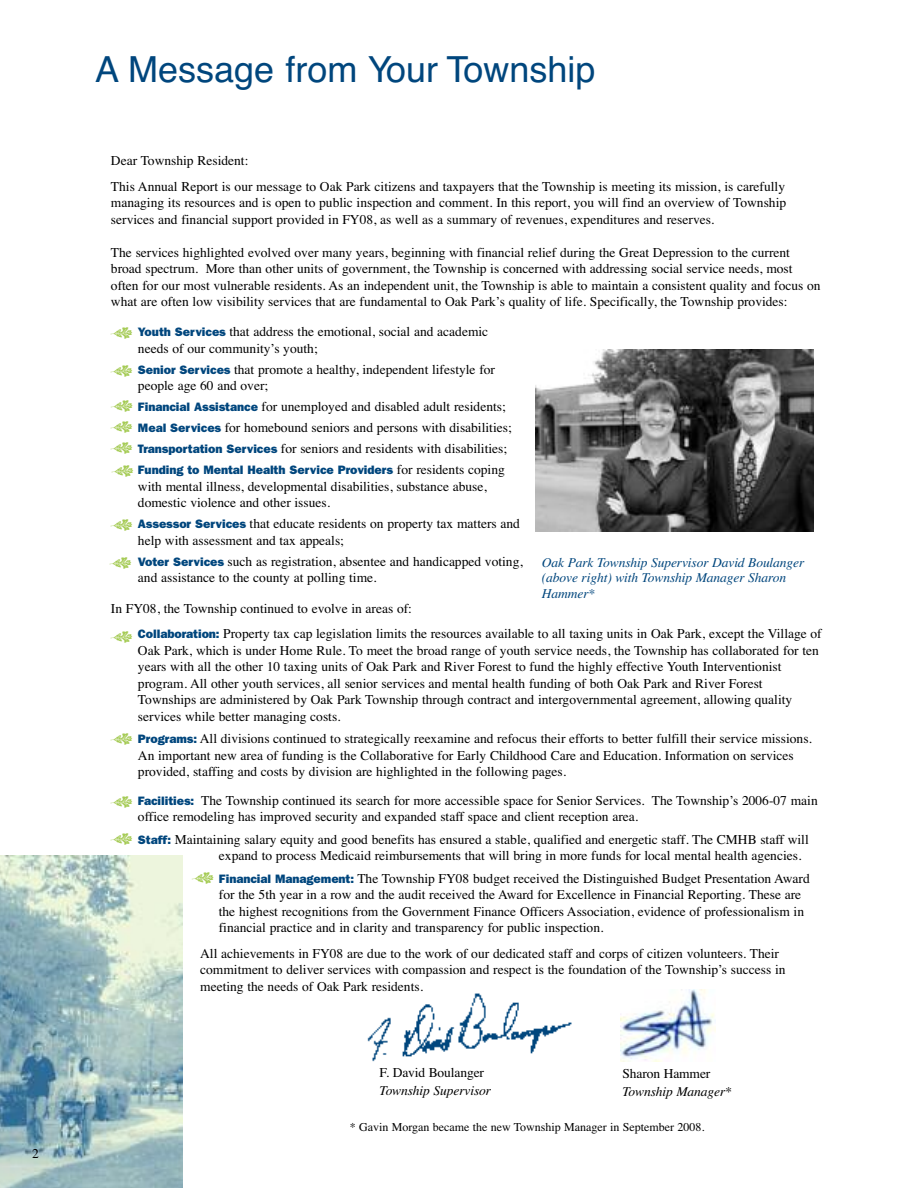
<style>
.page{position:relative;width:918px;height:1188px;background:#fff}
.page>*{position:absolute;margin:0;border:0;box-sizing:border-box;transform-origin:0 0}
.t1{font:36px "Helvetica";color:#00467d}
.t2{font:13.5px/16.5px "Times";color:#000}
.t3{font:italic 13.5px/15.8px "Times";letter-spacing:-.01em;color:#00467d}
.t4{font:italic 13.5px "Times";letter-spacing:-.01em;color:#000}
.t5{font:800 12.15px "Franklin Gothic";letter-spacing:-.005em;color:#00467d}
.t6{font:12px "Times";color:#000}
.s1{font-family:"Franklin Gothic";font-weight:800;font-size:12.15px;color:#00467d}
.s2{font-family:"Times";font-weight:400;font-size:13.5px;color:#000}
</style>
<div class="page">
<img style="left:536px;top:350px;width:278px;height:182px">
<img style="left:0;top:855px;width:182px;height:333px">
<hr style="left:917px;top:0;width:1px;height:1188px;background:#c9e099">
<img style="left:367px;top:993px;width:205px;height:69px">
<img style="left:620px;top:989px;width:95px;height:72px">
<p class="t2" style="left:32px;top:1145px;width:8px">2</p>
<h1 class="t1" style="left:95px;top:48px;width:502px">A Message from Your Township</h1>
<p class="t2" style="left:111px;top:148px;width:676px;line-height:25.5px">Dear Township Resident:<br>This Annual Report is our message to Oak Park citizens and taxpayers that the Township is meeting its mission, is carefully</p>
<p class="t2" style="left:111px;top:194px;width:677px">managing its resources and is open to public inspection and comment. In this report, you will find an overview of Township services and financial support provided in FY08, as well as a summary of revenues, expenditures and reserves.</p>
<p class="t2" style="left:111px;top:244px;width:711px">The services highlighted evolved over many years, beginning with financial relief during the Great Depression to the current broad spectrum. More than other units of government, the Township is concerned with addressing social service needs, most often for our most vulnerable residents. As an independent unit, the Township is able to maintain a consistent quality and focus on what are often low visibility services that are fundamental to Oak Park’s quality of life. Specifically, the Township provides:</p>
<p class="t2" style="left:138px;top:323px;width:352px"><span class="s1">Youth Services</span> that address the emotional, social and academic needs of our community’s youth;</p>
<p class="t2" style="left:138px;top:361px;width:359px"><span class="s1">Senior Services</span> that promote a healthy, independent lifestyle for people age 60 and over;</p>
<p class="t2" style="left:138px;top:396px;width:375px;line-height:21px"><span class="s1">Financial Assistance</span> for unemployed and disabled adult residents;<br><span class="s1">Meal Services</span> for homebound seniors and persons with disabilities;<br><span class="s1">Transportation Services</span> for seniors and residents with disabilities;</p>
<p class="t5" style="left:138px;top:466px;width:368px">Funding to Mental Health Service Providers <span class="s2">for residents coping</span></p>
<p class="t2" style="left:138px;top:478px;width:350px">with mental illness, developmental disabilities, substance abuse, domestic violence and other issues.</p>
<p class="t2" style="left:138px;top:515px;width:384px"><span class="s1">Assessor Services</span> that educate residents on property tax matters and help with assessment and tax appeals;</p>
<p class="t2" style="left:138px;top:553px;width:386px"><span class="s1">Voter Services</span> such as registration, absentee and handicapped voting, and assistance to the county at polling time.</p>
<p class="t2" style="left:138px;top:596px;width:685px;line-height:25.5px;text-indent:-27px">In FY08, the Township continued to evolve in areas of:<br><span class="s1">Collaboration:</span> Property tax cap legislation limits the resources available to all taxing units in Oak Park, except the Village of</p>
<p class="t2" style="left:138px;top:642px;width:682px">Oak Park, which is under Home Rule. To meet the broad range of youth service needs, the Township has collaborated for ten years with all the other 10 taxing units of Oak Park and River Forest to fund the highly effective Youth Interventionist program. All other youth services, all senior services and mental health funding of both Oak Park and River Forest Townships are administered by Oak Park Township through contract and intergovernmental agreement, allowing quality services while better managing costs.</p>
<p class="t2" style="left:138px;top:731px;width:676px"><span class="s1">Programs:</span> All divisions continued to strategically reexamine and refocus their efforts to better fulfill their service missions.<br>An important new area of funding is the Collaborative for Early Childhood Care and Education. Information on services provided, staffing and costs by division are highlighted in the following pages.</p>
<p class="t2" style="left:138px;top:792px;width:681px"><span class="s1">Facilities:</span> The Township continued its search for more accessible space for Senior Services. The Township’s 2006-07 main office remodeling has improved security and expanded staff space and client reception area.</p>
<p class="t2" style="left:219px;top:831px;width:591px;text-indent:-81px"><span class="s1">Staff:</span> Maintaining salary equity and good benefits has ensured a stable, qualified and energetic staff. The CMHB staff will expand to process Medicaid reimbursements that will bring in more funds for local mental health agencies.</p>
<p class="t2" style="left:219px;top:870px;width:592px"><span class="s1">Financial Management:</span> The Township FY08 budget received the Distinguished Budget Presentation Award for the 5th year in a row and the audit received the Award for Excellence in Financial Reporting. These are the highest recognitions from the Government Finance Officers Association, evidence of professionalism in financial practice and in clarity and transparency for public inspection.</p>
<p class="t2" style="left:200px;top:945px;width:587px">All achievements in FY08 are due to the work of our dedicated staff and corps of citizen volunteers. Their commitment to deliver services with compassion and respect is the foundation of the Township’s success in meeting the needs of Oak Park residents.</p>
<p class="t3" style="left:542px;top:554px;width:264px">Oak Park Township Supervisor David Boulanger (above right) with Township Manager Sharon<br>Hammer*</p>
<p class="t2" style="left:380px;top:1064px;width:106px">F. David Boulanger</p>
<p class="t4" style="left:380px;top:1083px;width:113px">Township Supervisor</p>
<p class="t2" style="left:622px;top:1066px;width:89px">Sharon Hammer</p>
<p class="t4" style="left:622px;top:1084px;width:111px">Township Manager*</p>
<p class="t6" style="left:350px;top:1120px;width:356px">* Gavin Morgan became the new Township Manager in September 2008.</p>
</div>
